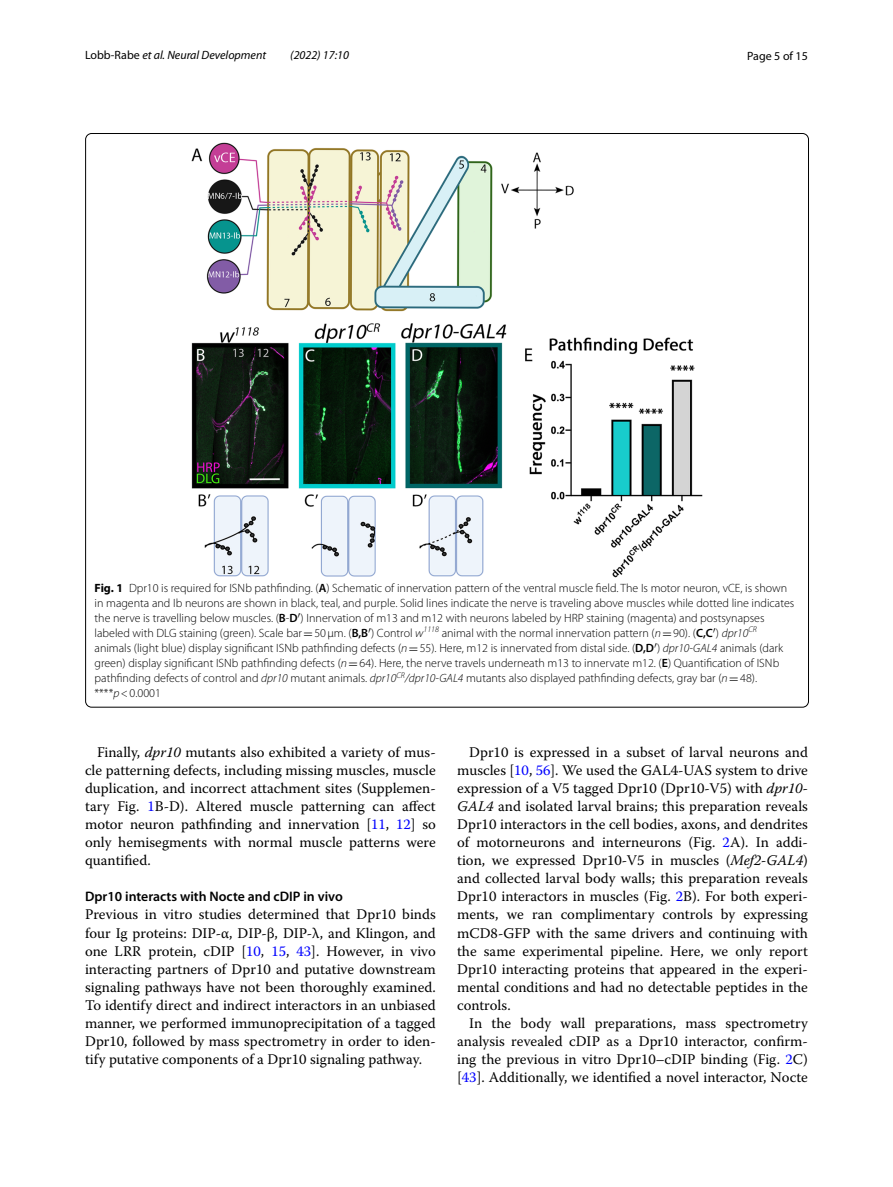
<style>
.page{position:relative;width:893px;height:1187px;background:#fff}
.page>*{position:absolute;margin:0;border:0;box-sizing:border-box;transform-origin:0 0}
.t1{font:14.7px/18px "Warnock Pro";color:#000;text-align:justify}
.t2{font:600 13.8px "Myriad Pro";color:#000}
.t3{font:300 12px/15px "Myriad Pro";color:#000}
.t4{font:italic 12px "Myriad Pro";color:#000}
.t5{font:12px "Myriad Pro";color:#000}
.s1{font-style:normal}
.s2{font-weight:700}
.s3{font-weight:600}
.s4{font-family:"MTSY";font-weight:400}
.s5{font-style:italic}
.s6{color:#00f}
</style>
<div class="page">
<img style="left:192px;top:142px;width:510px;height:435px">
<p class="t4" style="left:85px;top:48px;width:183px"><span class="s1">Lobb‑Rabe</span> et al. Neural Development</p>
<p class="t4" style="left:290px;top:48px;width:60px">(2022) 17:10</p>
<p class="t5" style="left:747px;top:48px;width:62px">Page 5 of 15</p>
<p class="t3" style="left:95px;top:581px;width:701px"><span class="s2">Fig. 1</span> Dpr10 is required for ISNb pathfinding. (<span class="s3">A</span>) Schematic of innervation pattern of the ventral muscle field. The Is motor neuron, vCE, is shown in magenta and Ib neurons are shown in black, teal, and purple. Solid lines indicate the nerve is traveling above muscles while dotted line indicates the nerve is travelling below muscles. (<span class="s3">B</span>-<span class="s3">D</span> ) Innervation of m13 and m12 with neurons labeled by HRP staining (magenta) and postsynapses labeled with DLG staining (green). Scale bar<span class="s4">=</span>50μm. (<span class="s3">B,B</span> ) Control <span class="s5">w</span><sup>1118</sup> animal with the normal innervation pattern (<span class="s5">n</span><span class="s4">=</span>90). (<span class="s3">C,C</span> ) <span class="s5">dpr10</span><sup>CR </sup>animals (light blue) display significant ISNb pathfinding defects (<span class="s5">n</span><span class="s4">=</span>55). Here, m12 is innervated from distal side. (<span class="s3">D,D</span> ) <span class="s5">dpr10-GAL4</span> animals (dark green) display significant ISNb pathfinding defects (<span class="s5">n</span><span class="s4">=</span>64). Here, the nerve travels underneath m13 to innervate m12. (<span class="s3">E</span>) Quantification of ISNb pathfinding defects of control and <span class="s5">dpr10</span> mutant animals. <span class="s5">dpr10</span><sup>CR</sup><span class="s5">/dpr10-GAL4</span> mutants also displayed pathfinding defects, gray bar (<span class="s5">n</span><span class="s4">=</span>48). ****<span class="s5">p</span>&lt;0.0001</p>
<p class="t1" style="left:85px;top:743px;width:352px;text-indent:12px">Finally, <span class="s5">dpr10</span> mutants also exhibited a variety of mus&shy;cle patterning defects, including missing muscles, muscle duplication, and incorrect attachment sites (Supplemen&shy;tary Fig. <span class="s6">1</span>B-D). Altered muscle patterning can affect motor neuron pathfinding and innervation [<span class="s6">11</span>, <span class="s6">12</span>] so only hemisegments with normal muscle patterns were quantified.</p>
<p class="t2" style="left:85px;top:888px;width:259px">Dpr10 interacts with Nocte and cDIP in vivo</p>
<p class="t1" style="left:85px;top:905px;width:352px">Previous in vitro studies determined that Dpr10 binds four Ig proteins: DIP-α, DIP-β, DIP-λ, and Klingon, and one LRR protein, cDIP [<span class="s6">10</span>, <span class="s6">15</span>, <span class="s6">43</span>]. However, in vivo interacting partners of Dpr10 and putative downstream signaling pathways have not been thoroughly examined.<br>To identify direct and indirect interactors in an unbiased manner, we performed immunoprecipitation of a tagged Dpr10, followed by mass spectrometry in order to iden&shy;tify putative components of a Dpr10 signaling pathway.</p>
<p class="t1" style="left:457px;top:743px;width:352px;text-indent:12px">Dpr10 is expressed in a subset of larval neurons and muscles [<span class="s6">10</span>, <span class="s6">56</span>]. We used the GAL4-UAS system to drive expression of a V5 tagged Dpr10 (Dpr10-V5) with <span class="s5">dpr10- GAL4</span> and isolated larval brains; this preparation reveals Dpr10 interactors in the cell bodies, axons, and dendrites of motorneurons and interneurons (Fig. <span class="s6">2</span>A). In addi&shy;tion, we expressed Dpr10-V5 in muscles (<span class="s5">Mef2-GAL4</span>) and collected larval body walls; this preparation reveals Dpr10 interactors in muscles (Fig. <span class="s6">2</span>B). For both experi&shy;ments, we ran complimentary controls by expressing mCD8-GFP with the same drivers and continuing with the same experimental pipeline. Here, we only report Dpr10 interacting proteins that appeared in the experi&shy;mental conditions and had no detectable peptides in the controls.</p>
<p class="t1" style="left:457px;top:1013px;width:352px;text-indent:12px">In the body wall preparations, mass spectrometry analysis revealed cDIP as a Dpr10 interactor, confirm&shy;ing the previous in vitro Dpr10–cDIP binding (Fig. <span class="s6">2</span>C) [<span class="s6">43</span>]. Additionally, we identified a novel interactor, Nocte</p>
</div>
